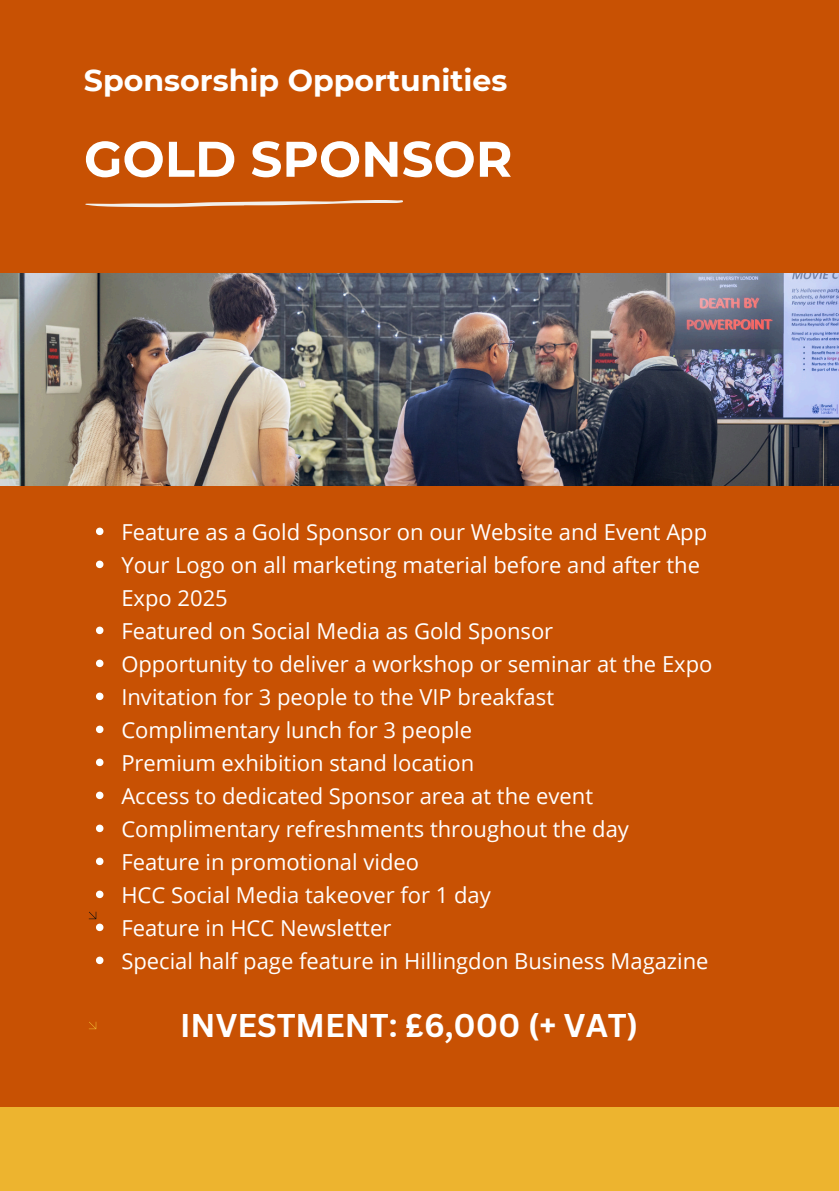
<style>
.page{position:relative;width:839px;height:1191px;background:#fff}
.page>*{position:absolute;margin:0;border:0;box-sizing:border-box;transform-origin:0 0}
.t1{font:700 50px "Montserrat";color:#fff}
.t2{font:700 32px "Canva Sans";color:#fff}
.t3{font:700 30px "Montserrat";color:#fff}
.t4{font:22px/33px "Open Sans";color:#fff}
</style>
<div class="page">
<div style="left:0;top:0;width:838px;height:1191px;background:#c85103"></div>
<img style="left:0;top:274px;width:838px;height:211px">
<div style="left:0;top:1107px;width:838px;height:84px;background:#edb42f"></div>
<svg style="left:89px;top:1022px;width:7px;height:7px"></svg>
<svg style="left:85px;top:200px;width:318px;height:7px"></svg>
<svg style="left:96px;top:528px;width:7px;height:7px"></svg>
<svg style="left:96px;top:561px;width:7px;height:7px"></svg>
<svg style="left:96px;top:627px;width:7px;height:7px"></svg>
<svg style="left:96px;top:660px;width:7px;height:7px"></svg>
<svg style="left:96px;top:693px;width:7px;height:7px"></svg>
<svg style="left:96px;top:726px;width:7px;height:7px"></svg>
<svg style="left:96px;top:759px;width:7px;height:7px"></svg>
<svg style="left:96px;top:792px;width:7px;height:7px"></svg>
<svg style="left:96px;top:825px;width:7px;height:7px"></svg>
<svg style="left:96px;top:858px;width:7px;height:7px"></svg>
<svg style="left:96px;top:891px;width:7px;height:7px"></svg>
<svg style="left:89px;top:912px;width:14px;height:19px"></svg>
<svg style="left:96px;top:957px;width:7px;height:7px"></svg>
<p class="t3" style="left:84px;top:62px;width:425px">Sponsorship Opportunities</p>
<p class="t1" style="left:84px;top:128px;width:430px">GOLD SPONSOR</p>
<h3 class="t4" style="left:121px;top:515px;width:587px">Feature as a Gold Sponsor on our Website and Event App</h3>
<h1 class="t4" style="left:121px;top:548px;width:580px">Your Logo on all marketing material before and after the<br>Expo 2025</h1>
<p class="t4" style="left:121px;top:614px;width:433px">Featured on Social Media as Gold Sponsor</p>
<p class="t4" style="left:121px;top:647px;width:592px">Opportunity to deliver a workshop or seminar at the Expo</p>
<p class="t4" style="left:121px;top:680px;width:434px">Invitation for 3 people to the VIP breakfast</p>
<p class="t4" style="left:121px;top:713px;width:352px">Complimentary lunch for 3 people</p>
<p class="t4" style="left:121px;top:746px;width:354px">Premium exhibition stand location</p>
<p class="t4" style="left:121px;top:779px;width:473px">Access to dedicated Sponsor area at the event</p>
<p class="t4" style="left:121px;top:812px;width:509px">Complimentary refreshments throughout the day</p>
<p class="t4" style="left:121px;top:845px;width:299px">Feature in promotional video</p>
<p class="t4" style="left:121px;top:878px;width:371px">HCC Social Media takeover for 1 day</p>
<p class="t4" style="left:121px;top:911px;width:271px">Feature in HCC Newsletter</p>
<p class="t4" style="left:121px;top:944px;width:588px">Special half page feature in Hillingdon Business Magazine</p>
<p class="t2" style="left:180px;top:1003px;width:459px">INVESTMENT: £6,000 (+ VAT)</p>
</div>
